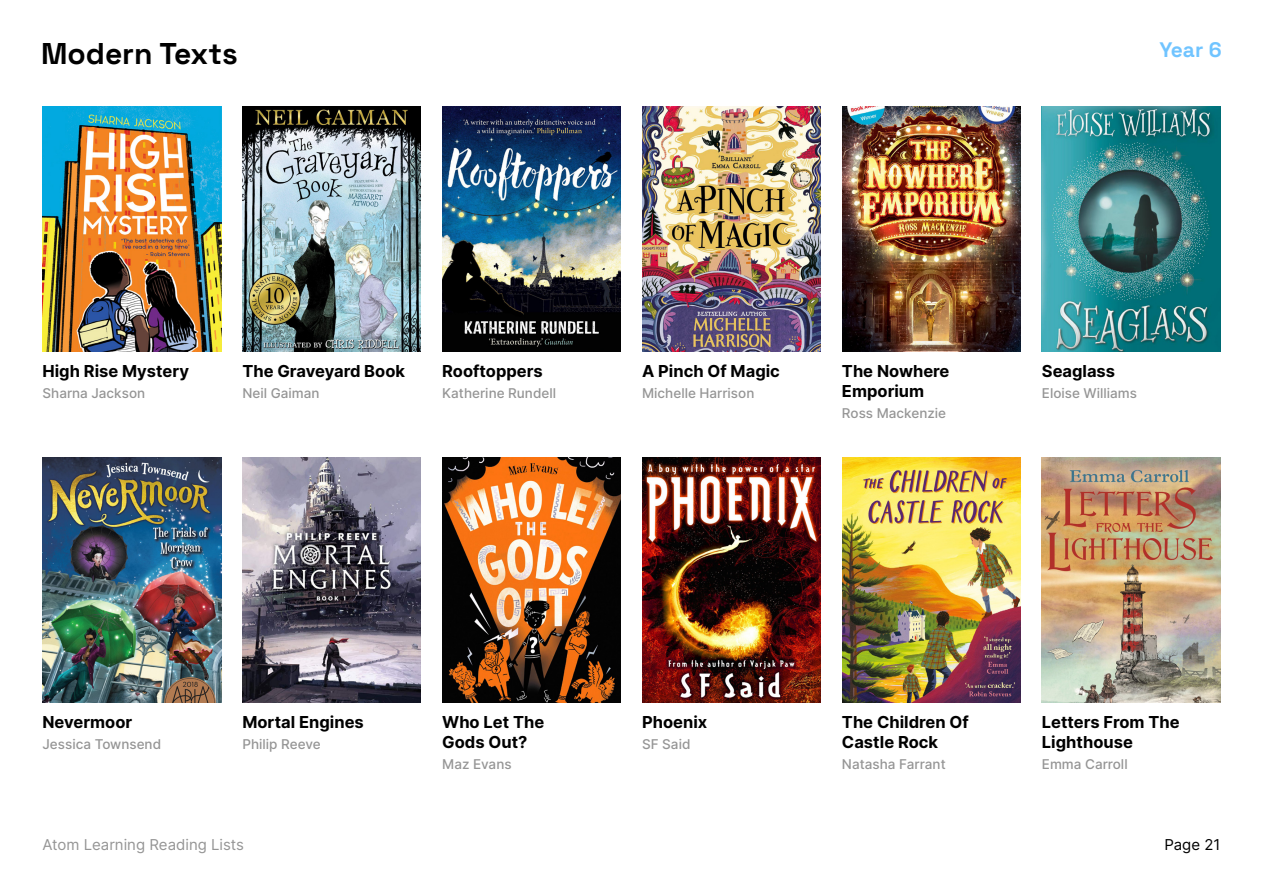
<style>
.page{position:relative;width:1263px;height:893px;background:#fff}
.page>*{position:absolute;margin:0;border:0;box-sizing:border-box;transform-origin:0 0}
.t1{font:700 30px "Space Grotesk";color:#000}
.t2{font:700 21px "Space Grotesk";color:#70c4ff}
.t3{font:700 16.5px/19.8px "Inter";color:#000}
.t4{font:15px "Inter";color:#959595}
.t5{font:15px "Inter";color:#000}
.t6{font:500 13.5px "Inter";color:#959595}
</style>
<div class="page">
<img style="left:43px;top:106px;width:178px;height:245px">
<img style="left:242px;top:106px;width:179px;height:245px">
<img style="left:442px;top:106px;width:179px;height:245px">
<img style="left:642px;top:106px;width:179px;height:245px">
<img style="left:842px;top:106px;width:178px;height:245px">
<img style="left:1042px;top:106px;width:178px;height:245px">
<img style="left:43px;top:457px;width:178px;height:245px">
<img style="left:242px;top:457px;width:179px;height:245px">
<img style="left:442px;top:457px;width:179px;height:245px">
<img style="left:642px;top:457px;width:179px;height:245px">
<img style="left:842px;top:457px;width:178px;height:245px">
<img style="left:1042px;top:457px;width:178px;height:245px">
<p class="t1" style="left:41px;top:30px;width:198px">Modern Texts</p>
<p class="t2" style="left:1159px;top:33px;width:64px">Year 6</p>
<p class="t3" style="left:43px;top:361px;width:148px">High Rise Mystery</p>
<p class="t6" style="left:43px;top:383px;width:104px">Sharna Jackson</p>
<p class="t3" style="left:242px;top:361px;width:164px">The Graveyard Book</p>
<p class="t6" style="left:242px;top:383px;width:79px">Neil Gaiman</p>
<p class="t3" style="left:442px;top:361px;width:102px">Rooftoppers</p>
<p class="t6" style="left:442px;top:383px;width:115px">Katherine Rundell</p>
<p class="t3" style="left:642px;top:361px;width:139px">A Pinch Of Magic</p>
<p class="t6" style="left:642px;top:383px;width:114px">Michelle Harrison</p>
<p class="t3" style="left:842px;top:361px;width:109px">The Nowhere<br>Emporium</p>
<p class="t6" style="left:842px;top:403px;width:106px">Ross Mackenzie</p>
<p class="t3" style="left:1042px;top:361px;width:75px">Seaglass</p>
<p class="t6" style="left:1042px;top:383px;width:97px">Eloise Williams</p>
<p class="t3" style="left:43px;top:712px;width:91px">Nevermoor</p>
<p class="t6" style="left:43px;top:734px;width:120px">Jessica Townsend</p>
<p class="t3" style="left:242px;top:712px;width:123px">Mortal Engines</p>
<p class="t6" style="left:242px;top:734px;width:80px">Philip Reeve</p>
<p class="t3" style="left:442px;top:712px;width:103px">Who Let The<br>Gods Out?</p>
<p class="t6" style="left:442px;top:754px;width:71px">Maz Evans</p>
<p class="t3" style="left:642px;top:712px;width:67px">Phoenix</p>
<p class="t6" style="left:642px;top:734px;width:50px">SF Said</p>
<p class="t3" style="left:842px;top:712px;width:128px">The Children Of<br>Castle Rock</p>
<p class="t6" style="left:842px;top:754px;width:105px">Natasha Farrant</p>
<p class="t3" style="left:1042px;top:712px;width:139px">Letters From The<br>Lighthouse</p>
<p class="t6" style="left:1042px;top:754px;width:87px">Emma Carroll</p>
<p class="t4" style="left:43px;top:834px;width:203px">Atom Learning Reading Lists</p>
<p class="t5" style="left:1164px;top:834px;width:58px">Page 21</p>
</div>
